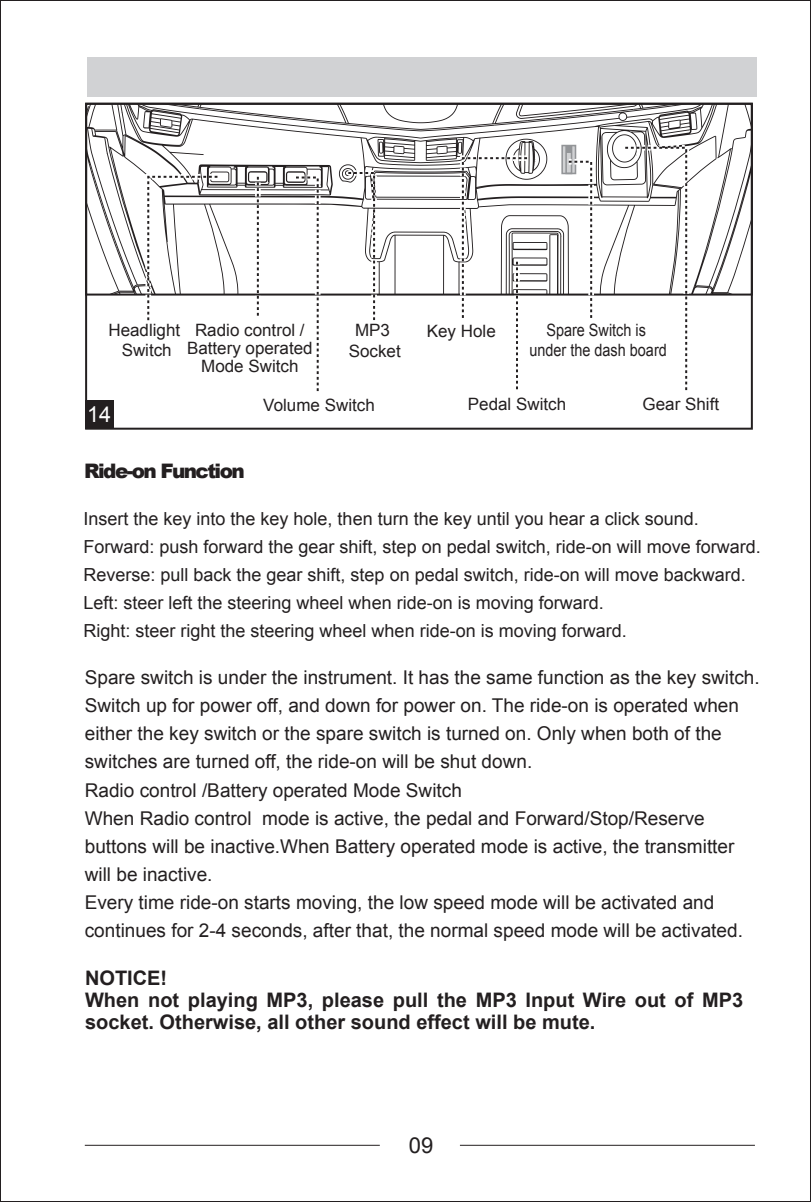
<style>
.page{position:relative;width:811px;height:1202px;background:#fff}
.page>*{position:absolute;margin:0;border:0;box-sizing:border-box;transform-origin:0 0}
.t1{font:22px "Arial";color:#231f20}
.t2{font:22px "Arial";color:#fff}
.t3{font:700 20px/22px "Arial";color:#231f20}
.t4{font:900 20px "Arial";letter-spacing:-.08em;color:#231f20}
.t5{font:19px/28px "Arial";color:#231f20}
.t6{font:18px/28px "Arial";color:#231f20}
.t7{font:17px/18px "Arial";color:#231f20;text-align:center}
.t8{font:17px/20.4px "Arial";color:#231f20;text-align:center;scale:.85 1}
</style>
<div class="page">
<hr style="left:85px;top:1145px;width:295px;height:1px;background:#231f20">
<hr style="left:460px;top:1145px;width:295px;height:1px;background:#231f20">
<div style="left:87px;top:57px;width:669px;height:39px;background:#d1d2d4"></div>
<div style="left:85px;top:400px;width:29px;height:29px;background:#231f20"></div>
<svg style="left:88px;top:106px;width:662px;height:187px"></svg>
<svg style="left:89px;top:164px;width:28px;height:85px"></svg>
<svg style="left:143px;top:104px;width:549px;height:288px"></svg>
<p class="t7" style="left:108px;top:320px;width:73px;line-height:20.4px">Headlight<br>Switch</p>
<p class="t7" style="left:187px;top:321px;width:127px">Radio control /<br>Battery operated<br>Mode Switch</p>
<p class="t7" style="left:349px;top:320px;width:53px;line-height:20.4px">MP3<br>Socket</p>
<p class="t2" style="left:87px;top:400px;width:25px">14</p>
<p class="t7" style="left:263px;top:396px;width:113px">Volume Switch</p>
<p class="t4" style="left:84px;top:456px;width:162px">Ride-on Function</p>
<p class="t7" style="left:427px;top:322px;width:70px">Key Hole</p>
<p class="t8" style="left:529px;top:320px;width:163px">Spare Switch is under the dash board</p>
<p class="t7" style="left:468px;top:396px;width:100px">Pedal Switch</p>
<p class="t7" style="left:642px;top:395px;width:78px">Gear Shift</p>
<p class="t6" style="left:83px;top:505px;width:679px">Insert the key into the key hole, then turn the key until you hear a click sound.<br>Forward: push forward the gear shift, step on pedal switch, ride-on will move forward.<br>Reverse: pull back the gear shift, step on pedal switch, ride-on will move backward.<br>Left: steer left the steering wheel when ride-on is moving forward.<br>Right: steer right the steering wheel when ride-on is moving forward.</p>
<p class="t5" style="left:85px;top:664px;width:676px">Spare switch is under the instrument. It has the same function as the key switch.<br>Switch up for power off, and down for power on. The ride-on is operated when either the key switch or the spare switch is turned on. Only when both of the switches are turned off, the ride-on will be shut down.<br>Radio control /Battery operated Mode Switch<br>When Radio control mode is active, the pedal and Forward/Stop/Reserve buttons will be inactive.When Battery operated mode is active, the transmitter will be inactive.<br>Every time ride-on starts moving, the low speed mode will be activated and continues for 2-4 seconds, after that, the normal speed mode will be activated.</p>
<p class="t3" style="left:85px;top:967px;width:659px">NOTICE!<br>When not playing MP3, please pull the MP3 Input Wire out of MP3 socket. Otherwise, all other sound effect will be mute.</p>
<p class="t1" style="left:409px;top:1131px;width:26px">09</p>
</div>
